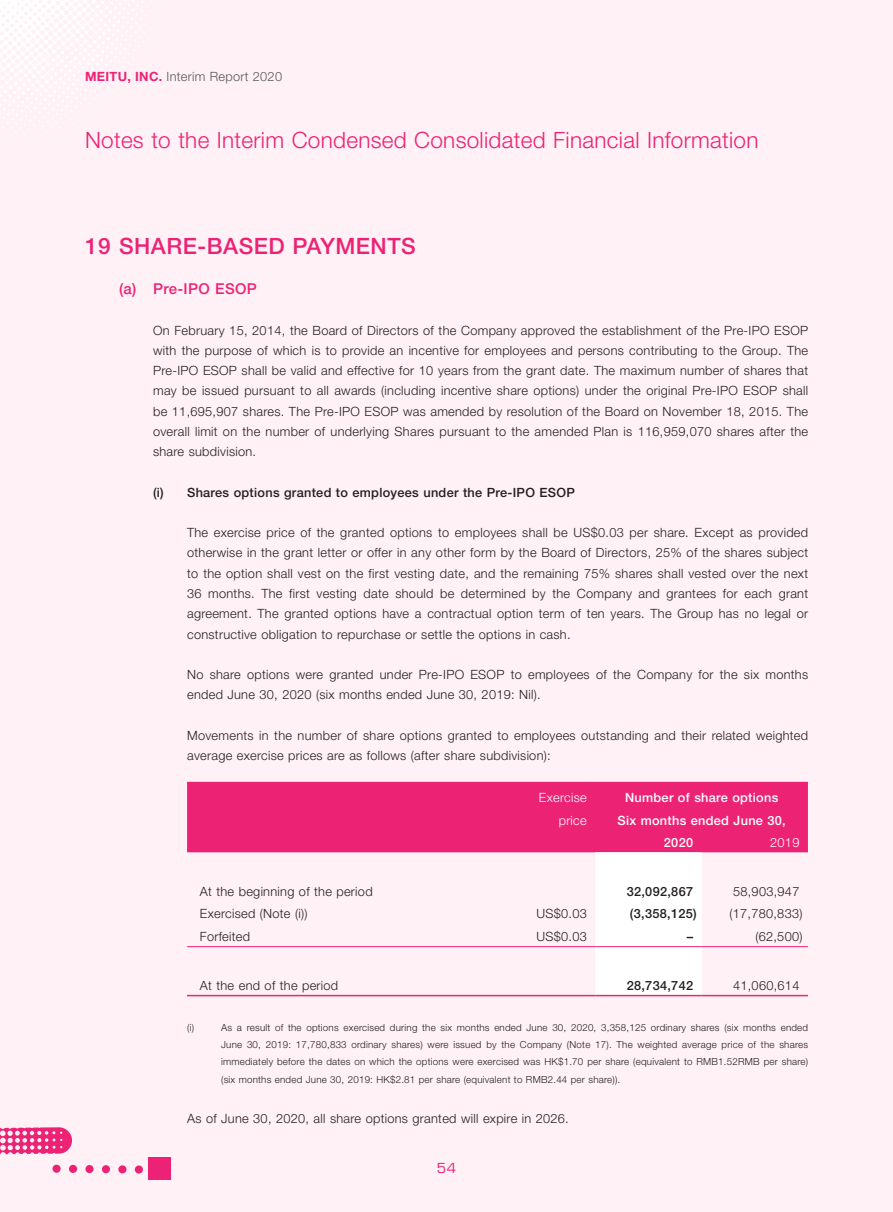
<style>
.page{position:relative;width:893px;height:1212px;background:#fff1f5}
.page>*{position:absolute;margin:0;border:0;box-sizing:border-box;transform-origin:0 0}
.t1{font:300 22.5px "Helvetica Neue LT Std";letter-spacing:.015em;color:#ec2275}
.Heading_1{font:500 22.5px "Helvetica Neue LT Std";letter-spacing:.025em;color:#ec2275}
.Heading_2{font:500 15px "Helvetica Neue LT Std";letter-spacing:.025em;color:#ec2275}
.t2{font:13.5px "Eurostile LT Std";color:#ec2275}
.Body_Text{font:300 12.75px/20.2px "Helvetica Neue LT Std";letter-spacing:.025em;color:#231f20;text-align:justify}
.Heading_3{font:500 12.75px "Helvetica Neue LT Std";letter-spacing:.025em;color:#231f20}
.Body_Text-2{font:500 12.75px "Helvetica Neue LT Std";letter-spacing:.025em;color:#fff}
.Body_Text-3{font:500 12.75px "Helvetica Neue LT Std";letter-spacing:.025em;color:#231f20}
.t3{font:300 12.75px "Helvetica Neue LT Std";letter-spacing:.025em;color:#57585a}
.Body_Text-4{font:300 12.75px "Helvetica Neue LT Std";letter-spacing:.025em;color:#fff}
.Notes{font:300 9.75px/17.2px "Helvetica Neue LT Std";letter-spacing:.025em;color:#231f20;text-align:justify}
.s1{font-weight:700;color:#ec2275}
</style>
<div class="page">
<svg style="left:52px;top:1164px;width:9px;height:9px"></svg>
<div style="left:69px;top:1165px;width:8px;height:8px;background:#ec2275;border-radius:50%"></div>
<div style="left:85px;top:1165px;width:9px;height:8px;background:#ec2275;border-radius:50%"></div>
<div style="left:102px;top:1165px;width:8px;height:8px;background:#ec2275;border-radius:50%"></div>
<div style="left:118px;top:1165px;width:9px;height:8px;background:#ec2275;border-radius:50%"></div>
<div style="left:135px;top:1165px;width:8px;height:8px;background:#ec2275;border-radius:50%"></div>
<div style="left:148px;top:1158px;width:23px;height:22px;background:#ec2275"></div>
<svg style="left:0;top:0;width:156px;height:138px"></svg>
<svg style="left:0;top:1127px;width:72px;height:28px"></svg>
<div style="left:187px;top:782px;width:621px;height:70px;background:#ec2275"></div>
<div style="left:595px;top:852px;width:107px;height:143px;background:#fff"></div>
<hr style="left:187px;top:946px;width:302px;height:1px;background:#ec2275">
<hr style="left:489px;top:946px;width:106px;height:1px;background:#ec2275">
<hr style="left:595px;top:946px;width:107px;height:1px;background:#ec2275">
<hr style="left:702px;top:946px;width:106px;height:1px;background:#ec2275">
<hr style="left:187px;top:995px;width:302px;height:1px;background:#ec2275">
<hr style="left:489px;top:995px;width:106px;height:1px;background:#ec2275">
<hr style="left:595px;top:995px;width:107px;height:1px;background:#ec2275">
<hr style="left:702px;top:995px;width:106px;height:1px;background:#ec2275">
<p class="t3" style="left:85px;top:68px;width:199px"><span class="s1">MEITU, INC.</span> Interim Report 2020</p>
<h1 class="t1" style="left:85px;top:127px;width:675px">Notes to the Interim Condensed Consolidated Financial Information</h1>
<p class="Heading_1" style="left:85px;top:232px;width:332px">19 SHARE-BASED PAYMENTS</p>
<p class="Heading_2" style="left:119px;top:280px;width:139px">(a) Pre-IPO ESOP</p>
<p class="Body_Text" style="left:153px;top:320px;width:657px">On February 15, 2014, the Board of Directors of the Company approved the establishment of the Pre-IPO ESOP with the purpose of which is to provide an incentive for employees and persons contributing to the Group. The Pre-IPO ESOP shall be valid and effective for 10 years from the grant date. The maximum number of shares that may be issued pursuant to all awards (including incentive share options) under the original Pre-IPO ESOP shall be 11,695,907 shares. The Pre-IPO ESOP was amended by resolution of the Board on November 18, 2015. The overall limit on the number of underlying Shares pursuant to the amended Plan is 116,959,070 shares after the share subdivision.</p>
<p class="Heading_3" style="left:153px;top:485px;width:423px">(i) Shares options granted to employees under the Pre-IPO ESOP</p>
<p class="Body_Text" style="left:187px;top:522px;width:623px">The exercise price of the granted options to employees shall be US$0.03 per share. Except as provided otherwise in the grant letter or offer in any other form by the Board of Directors, 25% of the shares subject to the option shall vest on the first vesting date, and the remaining 75% shares shall vested over the next 36 months. The first vesting date should be determined by the Company and grantees for each grant agreement. The granted options have a contractual option term of ten years. The Group has no legal or constructive obligation to repurchase or settle the options in cash.</p>
<p class="Body_Text" style="left:187px;top:664px;width:623px">No share options were granted under Pre-IPO ESOP to employees of the Company for the six months ended June 30, 2020 (six months ended June 30, 2019: Nil).</p>
<p class="Body_Text" style="left:187px;top:725px;width:623px">Movements in the number of share options granted to employees outstanding and their related weighted average exercise prices are as follows (after share subdivision):</p>
<p class="Body_Text-4" style="left:539px;top:790px;width:49px">Exercise</p>
<p class="Body_Text-4" style="left:559px;top:812px;width:30px">price</p>
<p class="Body_Text-2" style="left:625px;top:790px;width:155px">Number of share options</p>
<p class="Body_Text-2" style="left:617px;top:812px;width:170px">Six months ended June 30,</p>
<p class="Body_Text-2" style="left:664px;top:834px;width:31px">2020</p>
<p class="Body_Text-4" style="left:770px;top:834px;width:31px">2019</p>
<p class="Body_Text" style="left:200px;top:881px;width:174px">At the beginning of the period</p>
<p class="Body_Text-3" style="left:627px;top:884px;width:68px">32,092,867</p>
<p class="Body_Text" style="left:733px;top:881px;width:68px">58,903,947</p>
<p class="Body_Text" style="left:200px;top:903px;width:109px">Exercised (Note (i))</p>
<p class="Body_Text" style="left:536px;top:903px;width:52px">US$0.03</p>
<p class="Body_Text-3" style="left:630px;top:906px;width:68px">(3,358,125)</p>
<p class="Body_Text" style="left:729px;top:903px;width:75px">(17,780,833)</p>
<p class="Body_Text" style="left:200px;top:926px;width:52px">Forfeited</p>
<p class="Body_Text" style="left:536px;top:926px;width:52px">US$0.03</p>
<p class="Body_Text-3" style="left:687px;top:929px;width:8px">–</p>
<p class="Body_Text" style="left:755px;top:926px;width:49px">(62,500)</p>
<p class="Body_Text" style="left:200px;top:975px;width:140px">At the end of the period</p>
<p class="Body_Text-3" style="left:627px;top:978px;width:68px">28,734,742</p>
<p class="Body_Text" style="left:733px;top:975px;width:68px">41,060,614</p>
<p class="Notes" style="left:187px;top:1018px;width:8px">(i)</p>
<p class="Notes" style="left:221px;top:1018px;width:589px">As a result of the options exercised during the six months ended June 30, 2020, 3,358,125 ordinary shares (six months ended June 30, 2019: 17,780,833 ordinary shares) were issued by the Company (Note 17). The weighted average price of the shares immediately before the dates on which the options were exercised was HK$1.70 per share (equivalent to RMB1.52RMB per share) (six months ended June 30, 2019: HK$2.81 per share (equivalent to RMB2.44 per share)).</p>
<p class="Body_Text" style="left:187px;top:1108px;width:383px">As of June 30, 2020, all share options granted will expire in 2026.</p>
<p class="t2" style="left:437px;top:1160px;width:21px">54</p>
</div>
